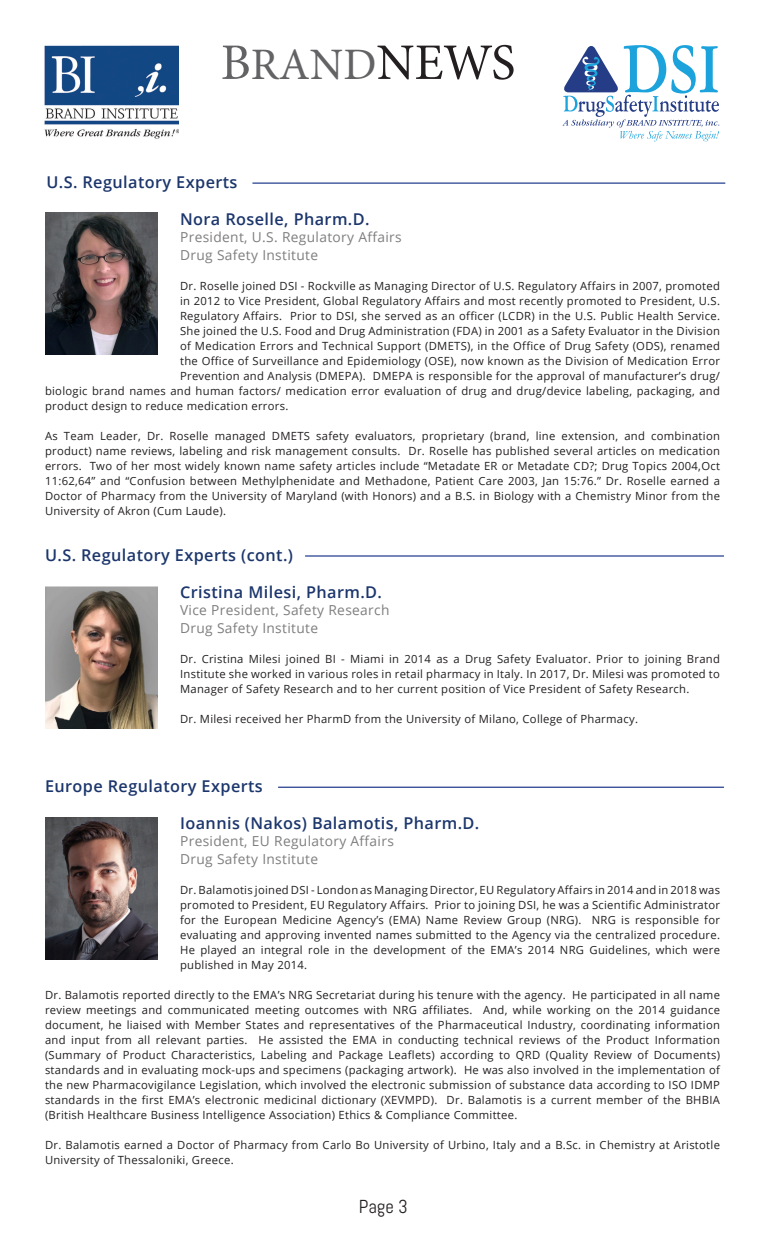
<style>
.page{position:relative;width:765px;height:1260px;background:#fff}
.page>*{position:absolute;margin:0;border:0;box-sizing:border-box;transform-origin:0 0}
.t1{font:45px "Minion Pro";color:#636366}
.t2{font:18.75px "Abel";color:#231f20}
.t3{font:600 16.25px "Open Sans";letter-spacing:.025em;color:#1c366c}
.t4{font:13.75px "Open Sans";letter-spacing:.025em;color:#7f7e7e}
.t5{font:11.25px/15px "Open Sans";letter-spacing:.025em;color:#231f20;text-align:justify}
.s1{font-size:51.25px}
.s2{font-size:51.25px;color:#231f20}
</style>
<div class="page">
<img style="left:45px;top:213px;width:113px;height:142px">
<hr style="left:252px;top:182px;width:473px;height:2px;background:#253f8e">
<img style="left:44px;top:45px;width:135px;height:94px">
<svg style="left:562px;top:45px;width:157px;height:96px"></svg>
<img style="left:45px;top:818px;width:113px;height:142px">
<img style="left:45px;top:587px;width:113px;height:142px">
<hr style="left:305px;top:555px;width:419px;height:2px;background:#253f8e">
<hr style="left:278px;top:787px;width:446px;height:1px;background:#253f8e">
<p class="t1" style="left:221px;top:34px;width:296px"><span class="s1">B</span>RAND<span class="s2">NEWS</span></p>
<p class="t3" style="left:46px;top:171px;width:193px">U.S. Regulatory Experts</p>
<p class="t3" style="left:180px;top:208px;width:191px">Nora Roselle, Pharm.D.</p>
<p class="t4" style="left:180px;top:227px;width:223px">President, U.S. Regulatory Affairs</p>
<p class="t4" style="left:180px;top:246px;width:140px">Drug Safety Institute</p>
<p class="t5" style="left:180px;top:279px;width:541px">Dr. Roselle joined DSI - Rockville as Managing Director of U.S. Regulatory Affairs in 2007, promoted</p>
<p class="t5" style="left:180px;top:294px;width:541px">in 2012 to Vice President, Global Regulatory Affairs and most recently promoted to President, U.S.</p>
<p class="t5" style="left:180px;top:309px;width:541px">Regulatory Affairs. Prior to DSI, she served as an officer (LCDR) in the U.S. Public Health Service.</p>
<p class="t5" style="left:180px;top:324px;width:541px">She joined the U.S. Food and Drug Administration (FDA) in 2001 as a Safety Evaluator in the Division</p>
<p class="t5" style="left:180px;top:339px;width:541px">of Medication Errors and Technical Support (DMETS), in the Office of Drug Safety (ODS), renamed</p>
<p class="t5" style="left:180px;top:354px;width:541px">the Office of Surveillance and Epidemiology (OSE), now known as the Division of Medication Error</p>
<p class="t5" style="left:180px;top:369px;width:541px">Prevention and Analysis (DMEPA). DMEPA is responsible for the approval of manufacturer’s drug/</p>
<p class="t5" style="left:45px;top:384px;width:677px">biologic brand names and human factors/ medication error evaluation of drug and drug/device labeling, packaging, and</p>
<p class="t5" style="left:45px;top:399px;width:245px">product design to reduce medication errors.</p>
<p class="t5" style="left:45px;top:429px;width:677px">As Team Leader, Dr. Roselle managed DMETS safety evaluators, proprietary (brand, line extension, and combination product) name reviews, labeling and risk management consults. Dr. Roselle has published several articles on medication errors. Two of her most widely known name safety articles include “Metadate ER or Metadate CD?; Drug Topics 2004,Oct 11:62,64” and “Confusion between Methylphenidate and Methadone, Patient Care 2003, Jan 15:76.” Dr. Roselle earned a Doctor of Pharmacy from the University of Maryland (with Honors) and a B.S. in Biology with a Chemistry Minor from the University of Akron (Cum Laude).</p>
<p class="t3" style="left:45px;top:544px;width:250px">U.S. Regulatory Experts (cont.)</p>
<p class="t3" style="left:180px;top:581px;width:203px">Cristina Milesi, Pharm.D.</p>
<p class="t4" style="left:180px;top:600px;width:211px">Vice President, Safety Research</p>
<p class="t4" style="left:180px;top:619px;width:140px">Drug Safety Institute</p>
<p class="t5" style="left:180px;top:651px;width:541px">Dr. Cristina Milesi joined BI - Miami in 2014 as a Drug Safety Evaluator. Prior to joining Brand Institute she worked in various roles in retail pharmacy in Italy. In 2017, Dr. Milesi was promoted to Manager of Safety Research and to her current position of Vice President of Safety Research.</p>
<p class="t5" style="left:180px;top:711px;width:459px">Dr. Milesi received her PharmD from the University of Milano, College of Pharmacy.</p>
<p class="t3" style="left:45px;top:775px;width:219px">Europe Regulatory Experts</p>
<p class="t3" style="left:180px;top:812px;width:301px">Ioannis (Nakos) Balamotis, Pharm.D.</p>
<p class="t4" style="left:180px;top:831px;width:215px">President, EU Regulatory Affairs</p>
<p class="t4" style="left:180px;top:850px;width:140px">Drug Safety Institute</p>
<p class="t5" style="left:180px;top:882px;width:541px">Dr. Balamotis joined DSI - London as Managing Director, EU Regulatory Affairs in 2014 and in 2018 was promoted to President, EU Regulatory Affairs. Prior to joining DSI, he was a Scientific Administrator for the European Medicine Agency’s (EMA) Name Review Group (NRG). NRG is responsible for evaluating and approving invented names submitted to the Agency via the centralized procedure.<br>He played an integral role in the development of the EMA’s 2014 NRG Guidelines, which were published in May 2014.</p>
<p class="t5" style="left:45px;top:987px;width:677px">Dr. Balamotis reported directly to the EMA’s NRG Secretariat during his tenure with the agency. He participated in all name review meetings and communicated meeting outcomes with NRG affiliates. And, while working on the 2014 guidance document, he liaised with Member States and representatives of the Pharmaceutical Industry, coordinating information and input from all relevant parties. He assisted the EMA in conducting technical reviews of the Product Information (Summary of Product Characteristics, Labeling and Package Leaflets) according to QRD (Quality Review of Documents) standards and in evaluating mock-ups and specimens (packaging artwork). He was also involved in the implementation of the new Pharmacovigilance Legislation, which involved the electronic submission of substance data according to ISO IDMP standards in the first EMA’s electronic medicinal dictionary (XEVMPD). Dr. Balamotis is a current member of the BHBIA (British Healthcare Business Intelligence Association) Ethics &amp; Compliance Committee.</p>
<p class="t5" style="left:45px;top:1137px;width:677px">Dr. Balamotis earned a Doctor of Pharmacy from Carlo Bo University of Urbino, Italy and a B.Sc. in Chemistry at Aristotle<br>University of Thessaloniki, Greece.</p>
<p class="t2" style="left:359px;top:1194px;width:51px">Page 3</p>
</div>
